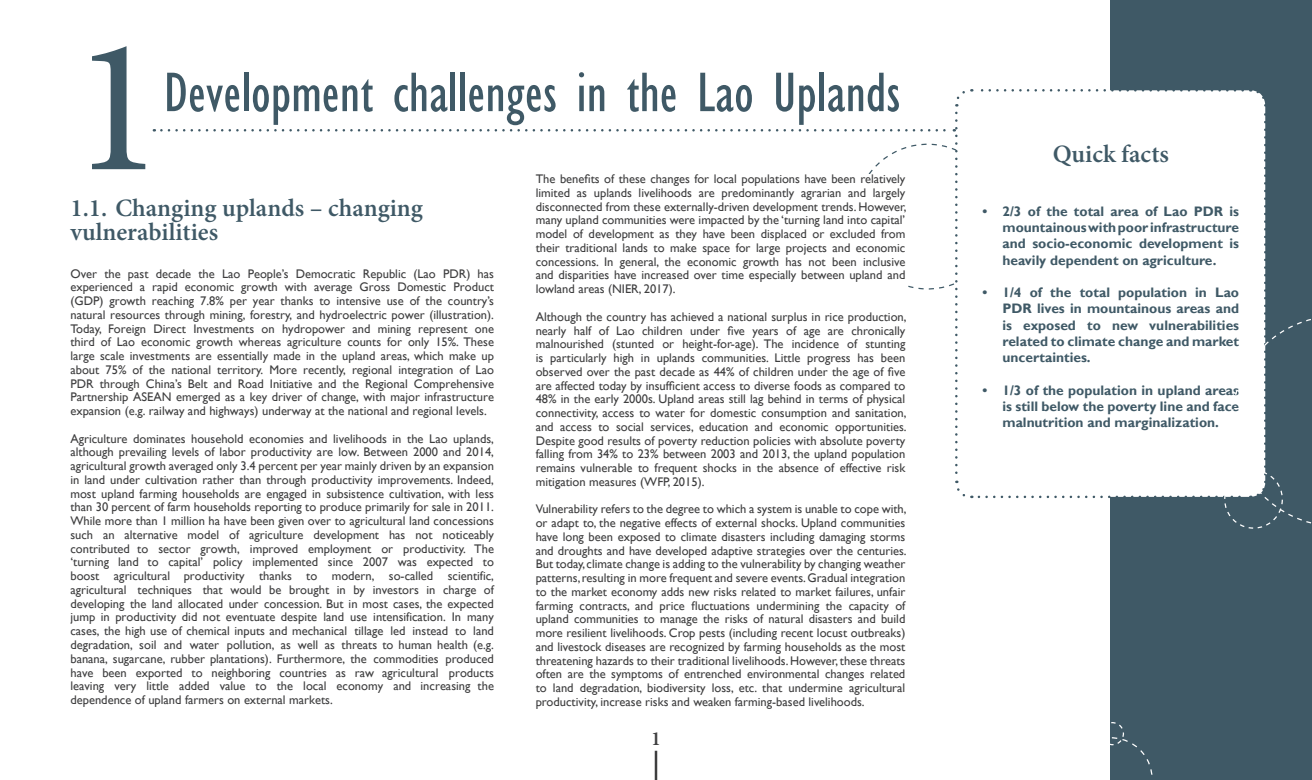
<style>
.page{position:relative;width:1312px;height:780px;background:#fff}
.page>*{position:absolute;margin:0;border:0;box-sizing:border-box;transform-origin:0 0}
.t1{font:193.62px "Minion Pro";color:#3f5966}
.t2{font:57.5px "Gill Sans MT Condensed";color:#3f5966}
.t3{font:600 25px/23.8px "Minion Pro";color:#3f5966}
.t4{font:600 20px "Minion Pro";color:#3e3e3f}
.Bullets{font:700 13.75px/16.2px "Gill Sans";color:#3f5966;text-align:justify}
.t5{font:12.5px/13.8px "Gill Sans";color:#3e3e3f;text-align:justify}
</style>
<div class="page">
<hr style="left:654px;top:750px;width:3px;height:30px;background:#3e3e3f">
<div style="left:1110px;top:0;width:201px;height:780px;background:#3f5966"></div>
<svg style="left:161px;top:89px;width:1150px;height:440px"></svg>
<svg style="left:1110px;top:722px;width:43px;height:53px"></svg>
<p class="t1" style="left:71px;top:-22px;width:94px">1</p>
<p class="t2" style="left:164px;top:58px;width:738px">Development challenges in the Lao Uplands</p>
<p class="t3" style="left:70px;top:196px;width:354px">1.1. Changing uplands – changing vulnerabilities</p>
<p class="t5" style="left:70px;top:267px;width:425px">Over the past decade the Lao People’s Democratic Republic (Lao PDR) has experienced a rapid economic growth with average Gross Domestic Product (GDP) growth reaching 7.8% per year thanks to intensive use of the country’s natural resources through mining, forestry, and hydroelectric power (illustration).<br>Today, Foreign Direct Investments on hydropower and mining represent one third of Lao economic growth whereas agriculture counts for only 15%. These large scale investments are essentially made in the upland areas, which make up about 75% of the national territory. More recently, regional integration of Lao PDR through China’s Belt and Road Initiative and the Regional Comprehensive Partnership ASEAN emerged as a key driver of change, with major infrastructure expansion (e.g. railway and highways) underway at the national and regional levels.</p>
<p class="t5" style="left:70px;top:432px;width:425px">Agriculture dominates household economies and livelihoods in the Lao uplands, although prevailing levels of labor productivity are low. Between 2000 and 2014, agricultural growth averaged only 3.4 percent per year mainly driven by an expansion in land under cultivation rather than through productivity improvements. Indeed, most upland farming households are engaged in subsistence cultivation, with less than 30 percent of farm households reporting to produce primarily for sale in 2011.<br>While more than 1 million ha have been given over to agricultural land concessions such an alternative model of agriculture development has not noticeably contributed to sector growth, improved employment or productivity. The ‘turning land to capital’ policy implemented since 2007 was expected to boost agricultural productivity thanks to modern, so-called scientific, agricultural techniques that would be brought in by investors in charge of developing the land allocated under concession. But in most cases, the expected jump in productivity did not eventuate despite land use intensification. In many cases, the high use of chemical inputs and mechanical tillage led instead to land degradation, soil and water pollution, as well as threats to human health (e.g. banana, sugarcane, rubber plantations). Furthermore, the commodities produced have been exported to neighboring countries as raw agricultural products leaving very little added value to the local economy and increasing the dependence of upland farmers on external markets.</p>
<p class="t5" style="left:535px;top:172px;width:372px">The benefits of these changes for local populations have been relatively limited as uplands livelihoods are predominantly agrarian and largely disconnected from these externally-driven development trends. However, many upland communities were impacted by the ‘turning land into capital’ model of development as they have been displaced or excluded from their traditional lands to make space for large projects and economic concessions. In general, the economic growth has not been inclusive and disparities have increased over time especially between upland and lowland areas (NIER, 2017).</p>
<p class="t5" style="left:535px;top:310px;width:372px">Although the country has achieved a national surplus in rice production, nearly half of Lao children under five years of age are chronically malnourished (stunted or height-for-age). The incidence of stunting is particularly high in uplands communities. Little progress has been observed over the past decade as 44% of children under the age of five are affected today by insufficient access to diverse foods as compared to 48% in the early 2000s. Upland areas still lag behind in terms of physical connectivity, access to water for domestic consumption and sanitation, and access to social services, education and economic opportunities.<br>Despite good results of poverty reduction policies with absolute poverty falling from 34% to 23% between 2003 and 2013, the upland population remains vulnerable to frequent shocks in the absence of effective risk mitigation measures (WFP, 2015).</p>
<p class="t5" style="left:535px;top:502px;width:372px">Vulnerability refers to the degree to which a system is unable to cope with, or adapt to, the negative effects of external shocks. Upland communities have long been exposed to climate disasters including damaging storms and droughts and have developed adaptive strategies over the centuries.<br>But today, climate change is adding to the vulnerability by changing weather patterns, resulting in more frequent and severe events. Gradual integration to the market economy adds new risks related to market failures, unfair farming contracts, and price fluctuations undermining the capacity of upland communities to manage the risks of natural disasters and build more resilient livelihoods. Crop pests (including recent locust outbreaks) and livestock diseases are recognized by farming households as the most threatening hazards to their traditional livelihoods. However, these threats often are the symptoms of entrenched environmental changes related to land degradation, biodiversity loss, etc. that undermine agricultural productivity, increase risks and weaken farming-based livelihoods.</p>
<h3 class="t4" style="left:651px;top:725px;width:11px">1</h3>
<p class="t3" style="left:1052px;top:142px;width:118px">Quick facts</p>
<p class="Bullets" style="left:1002px;top:203px;width:238px;text-indent:-20px">• 2/3 of the total area of Lao PDR is mountainous with poor infrastructure and socio-economic development is heavily dependent on agriculture.</p>
<p class="Bullets" style="left:1002px;top:285px;width:238px;text-indent:-20px">• 1/4 of the total population in Lao PDR lives in mountainous areas and is exposed to new vulnerabilities related to climate change and market uncertainties.</p>
<p class="Bullets" style="left:1002px;top:382px;width:238px;text-indent:-20px">• 1/3 of the population in upland areas is still below the poverty line and face malnutrition and marginalization.</p>
</div>
